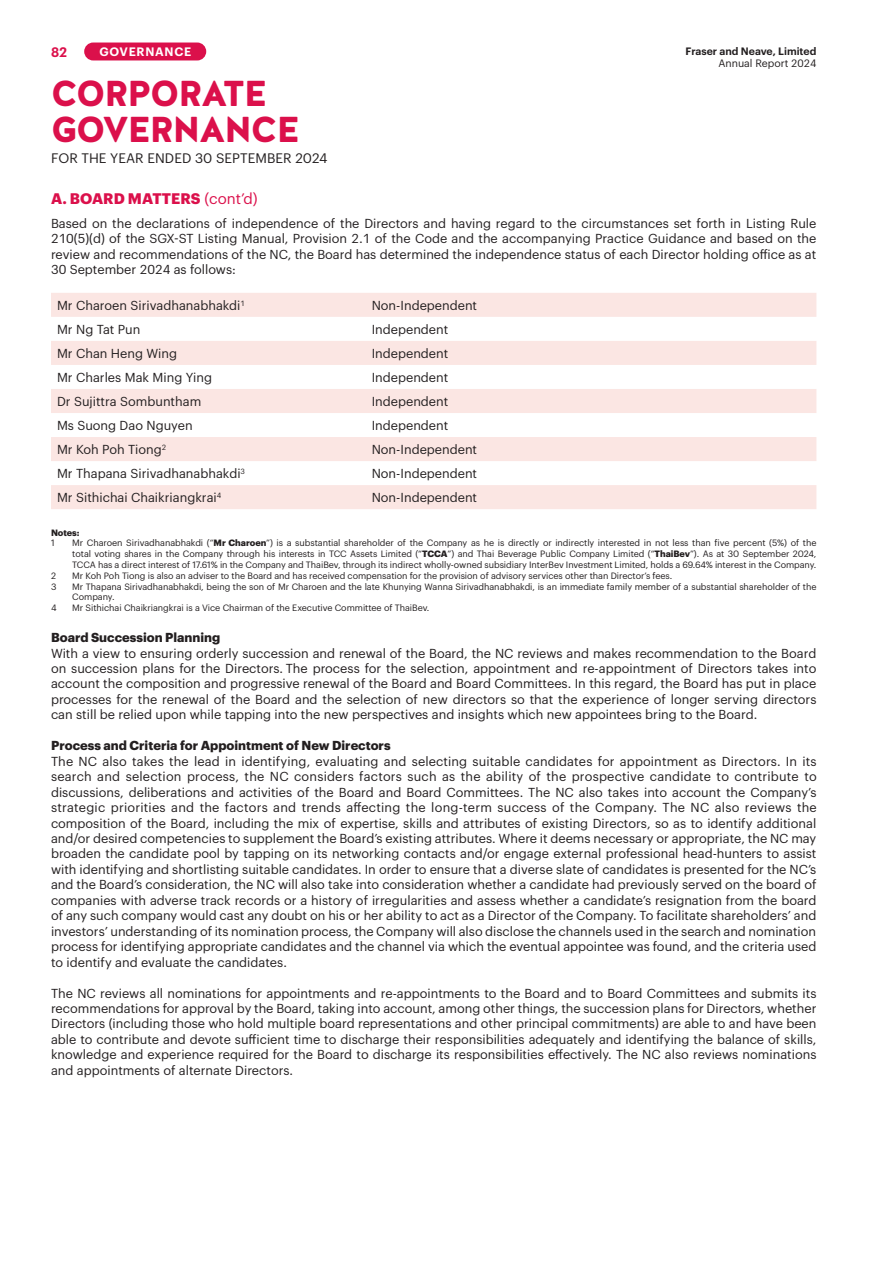
<style>
.page{position:relative;width:893px;height:1263px;background:#fff}
.page>*{position:absolute;margin:0;border:0;box-sizing:border-box;transform-origin:0 0}
.t1{font:900 36px/36px "Halis R";letter-spacing:-.04em;color:#db104b}
.B1-Body-Head-1{font:700 15px "Graphik";letter-spacing:.005em;color:#db104b}
.t2{font:13.5px "Graphik";letter-spacing:.005em;color:#231f20}
.t3{font:600 13.5px "Graphik";color:#db104b}
.Body{font:12.75px/15.5px "Graphik";color:#231f20;text-align:justify}
.Table-texts{font:12.75px "Graphik";color:#231f20}
.B2-Bodyhead-Bold-1{font:700 12.75px "Graphik";color:#231f20}
.t4{font:600 12px "Graphik";letter-spacing:.06em;color:#fff}
.t5{font:600 10.5px "Graphik";color:#231f20}
.t6{font:10.5px "Graphik";color:#231f20}
.Footnote-1-1{font:9px/10.8px "Graphik";letter-spacing:-.005em;color:#231f20;text-align:justify}
.Footnote-1-1-2{font:700 9px "Graphik";letter-spacing:-.005em;color:#231f20}
.s1{font-weight:400}
.s2{font-weight:700}
</style>
<div class="page">
<div style="left:84px;top:43px;width:122px;height:17px;background:#db104b;border-radius:9px"></div>
<svg style="left:51px;top:293px;width:765px;height:216px;fill:#fbe6e3"></svg>
<p class="t5" style="left:686px;top:43px;width:132px">Fraser and Neave, Limited</p>
<p class="t6" style="left:718px;top:56px;width:100px">Annual Report 2024</p>
<p class="t3" style="left:51px;top:42px;width:18px">82</p>
<p class="t4" style="left:99px;top:43px;width:93px">GOVERNANCE</p>
<h1 class="t1" style="left:51px;top:77px;width:250px">CORPORATE<br>GOVERNANCE</h1>
<p class="t2" style="left:51px;top:148px;width:278px">FOR THE YEAR ENDED 30 SEPTEMBER 2024</p>
<p class="B1-Body-Head-1" style="left:51px;top:187px;width:208px">A. BOARD MATTERS <span class="s1">(cont’d)</span></p>
<p class="Body" style="left:51px;top:214px;width:767px">Based on the declarations of independence of the Directors and having regard to the circumstances set forth in Listing Rule 210(5)(d) of the SGX-ST Listing Manual, Provision 2.1 of the Code and the accompanying Practice Guidance and based on the review and recommendations of the NC, the Board has determined the independence status of each Director holding office as at 30 September 2024 as follows:</p>
<p class="Table-texts" style="left:57px;top:296px;width:189px">Mr Charoen Sirivadhanabhakdi<sup>1</sup></p>
<p class="Table-texts" style="left:372px;top:296px;width:107px">Non-Independent</p>
<p class="Table-texts" style="left:57px;top:320px;width:85px">Mr Ng Tat Pun</p>
<p class="Table-texts" style="left:372px;top:320px;width:78px">Independent</p>
<p class="Table-texts" style="left:57px;top:344px;width:122px">Mr Chan Heng Wing</p>
<p class="Table-texts" style="left:372px;top:344px;width:78px">Independent</p>
<p class="Table-texts" style="left:57px;top:368px;width:156px">Mr Charles Mak Ming Ying</p>
<p class="Table-texts" style="left:372px;top:368px;width:78px">Independent</p>
<p class="Table-texts" style="left:57px;top:392px;width:146px">Dr Sujittra Sombuntham</p>
<p class="Table-texts" style="left:372px;top:392px;width:78px">Independent</p>
<p class="Table-texts" style="left:57px;top:416px;width:137px">Ms Suong Dao Nguyen</p>
<p class="Table-texts" style="left:372px;top:416px;width:78px">Independent</p>
<p class="Table-texts" style="left:57px;top:440px;width:111px">Mr Koh Poh Tiong<sup>2</sup></p>
<p class="Table-texts" style="left:372px;top:440px;width:107px">Non-Independent</p>
<p class="Table-texts" style="left:57px;top:464px;width:190px">Mr Thapana Sirivadhanabhakdi<sup>3</sup></p>
<p class="Table-texts" style="left:372px;top:464px;width:107px">Non-Independent</p>
<p class="Table-texts" style="left:57px;top:488px;width:166px">Mr Sithichai Chaikriangkrai<sup>4</sup></p>
<p class="Table-texts" style="left:372px;top:488px;width:107px">Non-Independent</p>
<p class="Footnote-1-1-2" style="left:51px;top:525px;width:30px">Notes:</p>
<p class="Footnote-1-1" style="left:51px;top:537px;width:5px">1</p>
<p class="Footnote-1-1" style="left:72px;top:537px;width:746px">Mr Charoen Sirivadhanabhakdi (“<span class="s2">Mr Charoen</span>”) is a substantial shareholder of the Company as he is directly or indirectly interested in not less than five percent (5%) of the total voting shares in the Company through his interests in TCC Assets Limited (“<span class="s2">TCCA</span>”) and Thai Beverage Public Company Limited (“<span class="s2">ThaiBev</span>”). As at 30 September 2024, TCCA has a direct interest of 17.61% in the Company and ThaiBev, through its indirect wholly-owned subsidiary InterBev Investment Limited, holds a 69.64% interest in the Company.</p>
<p class="Footnote-1-1" style="left:51px;top:569px;width:6px">2</p>
<p class="Footnote-1-1" style="left:72px;top:569px;width:602px">Mr Koh Poh Tiong is also an adviser to the Board and has received compensation for the provision of advisory services other than Director’s fees.</p>
<p class="Footnote-1-1" style="left:51px;top:580px;width:7px">3</p>
<p class="Footnote-1-1" style="left:72px;top:580px;width:746px">Mr Thapana Sirivadhanabhakdi, being the son of Mr Charoen and the late Khunying Wanna Sirivadhanabhakdi, is an immediate family member of a substantial shareholder of the<br>Company.</p>
<p class="Footnote-1-1" style="left:51px;top:602px;width:7px">4</p>
<p class="Footnote-1-1" style="left:72px;top:602px;width:359px">Mr Sithichai Chaikriangkrai is a Vice Chairman of the Executive Committee of ThaiBev.</p>
<p class="B2-Bodyhead-Bold-1" style="left:51px;top:628px;width:171px">Board Succession Planning</p>
<p class="Body" style="left:51px;top:644px;width:767px">With a view to ensuring orderly succession and renewal of the Board, the NC reviews and makes recommendation to the Board on succession plans for the Directors. The process for the selection, appointment and re-appointment of Directors takes into account the composition and progressive renewal of the Board and Board Committees. In this regard, the Board has put in place processes for the renewal of the Board and the selection of new directors so that the experience of longer serving directors can still be relied upon while tapping into the new perspectives and insights which new appointees bring to the Board.</p>
<p class="B2-Bodyhead-Bold-1" style="left:51px;top:736px;width:341px">Process and Criteria for Appointment of New Directors</p>
<p class="Body" style="left:51px;top:752px;width:767px">The NC also takes the lead in identifying, evaluating and selecting suitable candidates for appointment as Directors. In its search and selection process, the NC considers factors such as the ability of the prospective candidate to contribute to discussions, deliberations and activities of the Board and Board Committees. The NC also takes into account the Company’s strategic priorities and the factors and trends affecting the long-term success of the Company. The NC also reviews the composition of the Board, including the mix of expertise, skills and attributes of existing Directors, so as to identify additional and/or desired competencies to supplement the Board’s existing attributes. Where it deems necessary or appropriate, the NC may broaden the candidate pool by tapping on its networking contacts and/or engage external professional head-hunters to assist with identifying and shortlisting suitable candidates. In order to ensure that a diverse slate of candidates is presented for the NC’s and the Board’s consideration, the NC will also take into consideration whether a candidate had previously served on the board of companies with adverse track records or a history of irregularities and assess whether a candidate’s resignation from the board of any such company would cast any doubt on his or her ability to act as a Director of the Company. To facilitate shareholders’ and investors’ understanding of its nomination process, the Company will also disclose the channels used in the search and nomination process for identifying appropriate candidates and the channel via which the eventual appointee was found, and the criteria used to identify and evaluate the candidates.</p>
<p class="Body" style="left:51px;top:984px;width:767px">The NC reviews all nominations for appointments and re-appointments to the Board and to Board Committees and submits its recommendations for approval by the Board, taking into account, among other things, the succession plans for Directors, whether Directors (including those who hold multiple board representations and other principal commitments) are able to and have been able to contribute and devote sufficient time to discharge their responsibilities adequately and identifying the balance of skills, knowledge and experience required for the Board to discharge its responsibilities effectively. The NC also reviews nominations and appointments of alternate Directors.</p>
</div>
